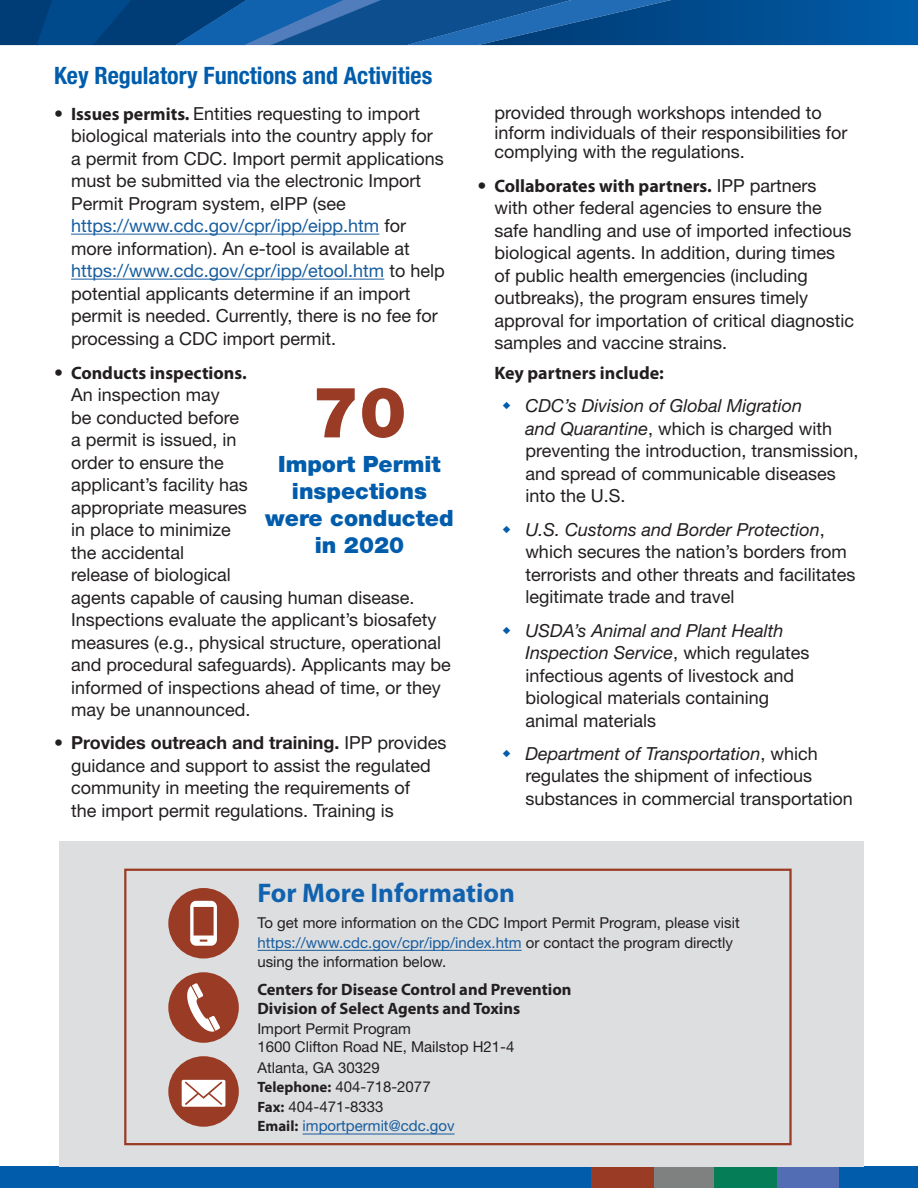
<style>
.page{position:relative;width:918px;height:1188px;background:#fff}
.page>*{position:absolute;margin:0;border:0;box-sizing:border-box;transform-origin:0 0}
.t1{font:900 70.5px "Helvetica Neue LT Std";color:#9a3b25}
.t2{font:700 27px "Myriad Pro";color:#1162ae}
.t3{font:700 condensed 24px "Helvetica Neue LT Std";color:#015dab}
.t4{font:900 22.5px/27px "Helvetica Neue LT Std";color:#015dab;text-align:center}
.t5{font:18px/22.5px "Helvetica Neue LT Std";color:#231f20}
.t6{font:700 18px "Myriad Pro";color:#231f20}
.t7{font:700 16.5px/19.5px "Myriad Pro";color:#231f20}
.t8{font:15px/19.5px "Helvetica Neue LT Std";color:#231f20}
.s1{font-family:"Myriad Pro";font-weight:700}
.s2{color:#175d9e}
.s3{font-family:"Helvetica Neue LT Std";font-weight:400}
.s4{font-weight:700}
.s5{font-style:italic}
</style>
<div class="page">
<div style="left:0;top:1167px;width:593px;height:21px;background:#015dab"></div>
<div style="left:652px;top:1167px;width:63px;height:21px;background:#7f8080"></div>
<div style="left:714px;top:1167px;width:63px;height:21px;background:#057d57"></div>
<div style="left:777px;top:1167px;width:63px;height:21px;background:#526db4"></div>
<div style="left:840px;top:1167px;width:78px;height:21px;background:#015dab"></div>
<div style="left:591px;top:1167px;width:63px;height:21px;background:#9a3b25"></div>
<svg style="left:0;top:0;width:918px;height:45px"></svg>
<hr style="left:71px;top:234px;width:308px;height:1px;background:#175d9e">
<hr style="left:71px;top:279px;width:313px;height:1px;background:#175d9e">
<div style="left:59px;top:841px;width:805px;height:326px;background:#dddee0"></div>
<div style="left:124px;top:869px;width:668px;height:276px;border:2px solid #9a3b25"></div>
<div style="left:168px;top:1056px;width:71px;height:71px;background:#993b25;border-radius:50%"></div>
<svg style="left:182px;top:1080px;width:43px;height:27px"></svg>
<div style="left:168px;top:972px;width:71px;height:71px;background:#993b25;border-radius:50%"></div>
<svg style="left:187px;top:983px;width:33px;height:49px"></svg>
<div style="left:168px;top:888px;width:71px;height:71px;background:#993b25;border-radius:50%"></div>
<svg style="left:190px;top:901px;width:27px;height:45px"></svg>
<hr style="left:257px;top:950px;width:265px;height:1px;background:#175d9e">
<hr style="left:303px;top:1134px;width:152px;height:1px;background:#175d9e">
<h3 class="t3" style="left:54px;top:61px;width:380px">Key Regulatory Functions and Activities</h3>
<p class="t5" style="left:71px;top:102px;width:375px;text-indent:-17px">• <span class="s1">Issues permits.</span> Entities requesting to import biological materials into the country apply for a permit from CDC. Import permit applications must be submitted via the electronic Import Permit Program system, eIPP (see <span class="s2">https://www.cdc.gov/cpr/ipp/eipp.htm</span> for more information). An e-tool is available at <span class="s2">https://www.cdc.gov/cpr/ipp/etool.htm</span> to help potential applicants determine if an import permit is needed. Currently, there is no fee for processing a CDC import permit.</p>
<h1 class="t1" style="left:312px;top:370px;width:96px">70</h1>
<p class="t4" style="left:265px;top:451px;width:190px">Import Permit inspections were conducted in 2020</p>
<p class="t6" style="left:54px;top:361px;width:194px"><span class="s3">•</span> Conducts inspections.</p>
<p class="t5" style="left:71px;top:383px;width:381px">An inspection may<br>be conducted before<br>a permit is issued, in<br>order to ensure the<br>applicant’s facility has<br>appropriate measures<br>in place to minimize<br>the accidental<br>release of biological<br>agents capable of causing human disease.<br>Inspections evaluate the applicant’s biosafety measures (e.g., physical structure, operational and procedural safeguards). Applicants may be informed of inspections ahead of time, or they may be unannounced.</p>
<p class="t5" style="left:71px;top:731px;width:377px;text-indent:-17px"><span class="s4">• Provides outreach and training.</span> IPP provides guidance and support to assist the regulated community in meeting the requirements of<br>the import permit regulations. Training is</p>
<p class="t5" style="left:494px;top:103px;width:355px;line-height:19.5px">provided through workshops intended to inform individuals of their responsibilities for complying with the regulations.</p>
<p class="t6" style="left:477px;top:174px;width:341px"><span class="s3">•</span> Collaborates with partners. <span class="s3">IPP partners</span></p>
<p class="t5" style="left:494px;top:196px;width:361px">with other federal agencies to ensure the safe handling and use of imported infectious biological agents. In addition, during times of public health emergencies (including outbreaks), the program ensures timely approval for importation of critical diagnostic samples and vaccine strains.</p>
<p class="t6" style="left:494px;top:361px;width:171px">Key partners include:</p>
<p class="t5" style="left:525px;top:395px;width:335px"><span class="s5">CDC’s Division of Global Migration<br>and Quarantine</span>, which is charged with preventing the introduction, transmission, and spread of communicable diseases into the U.S.</p>
<p class="t5" style="left:525px;top:518px;width:332px"><span class="s5">U.S. Customs and Border Protection</span>, which secures the nation’s borders from terrorists and other threats and facilitates legitimate trade and travel</p>
<p class="t5" style="left:525px;top:619px;width:285px"><span class="s5">USDA’s Animal and Plant Health<br>Inspection Service</span>, which regulates infectious agents of livestock and biological materials containing animal materials</p>
<p class="t5" style="left:525px;top:742px;width:329px"><span class="s5">Department of Transportation</span>, which regulates the shipment of infectious substances in commercial transportation</p>
<h2 class="t2" style="left:257px;top:875px;width:259px">For More Information</h2>
<p class="t8" style="left:257px;top:913px;width:484px">To get more information on the CDC Import Permit Program, please visit <span class="s2">https://www.cdc.gov/cpr/ipp/index.htm</span> or contact the program directly using the information below.</p>
<p class="t7" style="left:257px;top:979px;width:316px">Centers for Disease Control and Prevention<br>Division of Select Agents and Toxins</p>
<p class="t8" style="left:257px;top:1019px;width:259px;line-height:18.5px">Import Permit Program<br>1600 Clifton Road NE, Mailstop H21-4</p>
<p class="t8" style="left:257px;top:1058px;width:199px">Atlanta, GA 30329<br><span class="s1">Telephone:</span> 404-718-2077<br><span class="s1">Fax:</span> 404-471-8333<br><span class="s1">Email:</span> <span class="s2">importpermit@cdc.gov</span></p>
</div>
